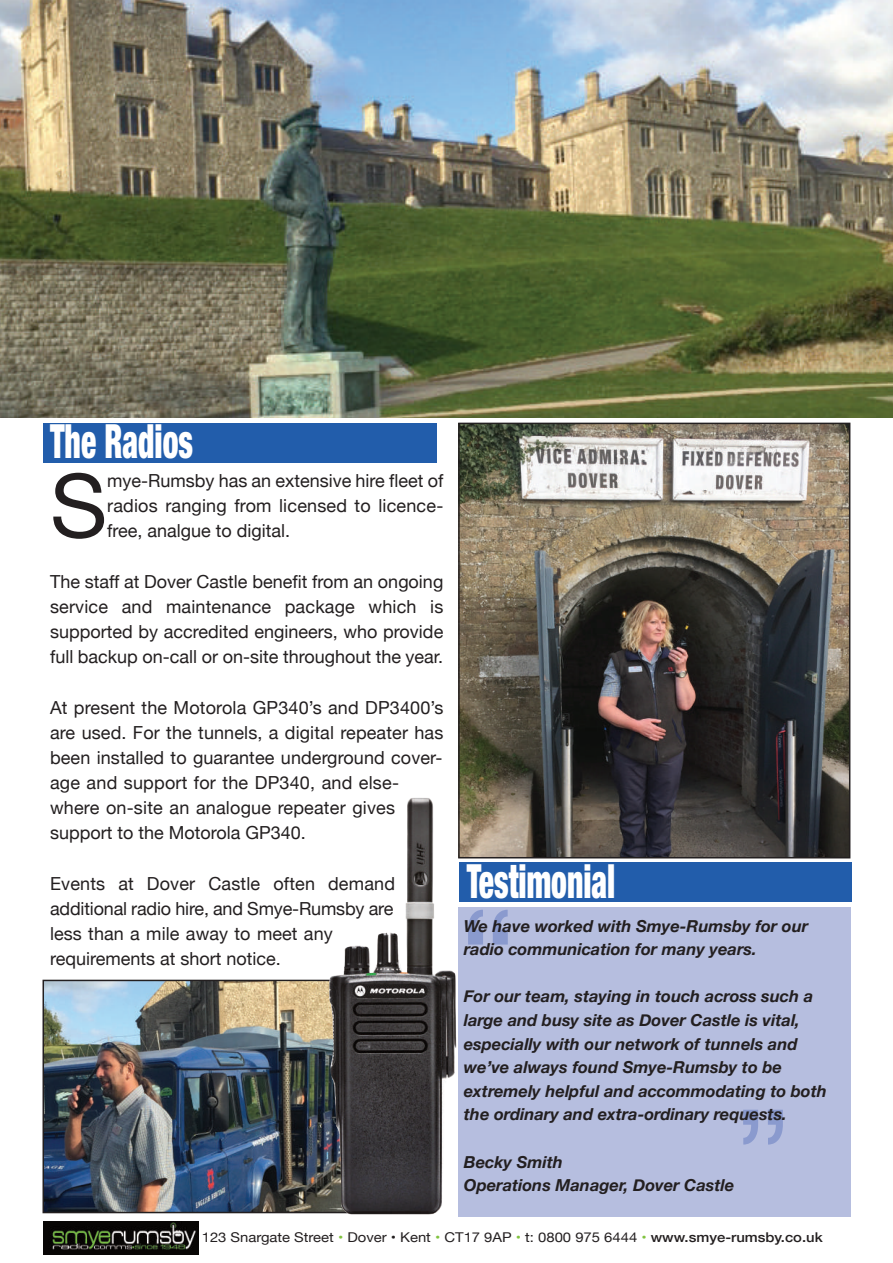
<style>
.page{position:relative;width:893px;height:1263px;background:#fff}
.page>*{position:absolute;margin:0;border:0;box-sizing:border-box;transform-origin:0 0}
.t1{font:135px "Helvetica Neue";color:#8a9ace}
.t2{font:88.5px "Helvetica Neue";color:#231f20}
.t3{font:900 condensed 47.25px "Helvetica Neue";color:#fff;scale:.67 1}
.t4{font:18px/25.2px "Helvetica Neue";letter-spacing:.005em;color:#231f20;text-align:justify}
.t5{font:italic 700 16.5px/23.5px "Helvetica Neue";color:#231f20}
.t6{font:13.5px "Helvetica Neue";color:#231f20;scale:1.1 1}
.s1{color:#81c340}
.s2{font-weight:500}
</style>
<div class="page">
<img style="left:44px;top:1222px;width:155px;height:33px">
<img style="left:0;top:0;width:893px;height:417px">
<div style="left:459px;top:862px;width:392px;height:40px;background:#225dab"></div>
<div style="left:43px;top:423px;width:393px;height:39px;background:#225dab"></div>
<div style="left:458px;top:907px;width:393px;height:309px;background:#b6bedf"></div>
<img style="left:461px;top:426px;width:386px;height:429px">
<div style="left:458px;top:423px;width:392px;height:435px;border:2px solid #231f20"></div>
<img style="left:46px;top:983px;width:282px;height:227px">
<div style="left:43px;top:980px;width:381px;height:233px;border:2px solid #231f20"></div>
<img style="left:328px;top:798px;width:129px;height:416px">
<h3 class="t3" style="left:50px;top:402px;width:215px">The Radios</h3>
<h2 class="t2" style="left:50px;top:453px;width:59px">S</h2>
<p class="t4" style="left:107px;top:468px;width:338px">mye-Rumsby has an extensive hire fleet of radios ranging from licensed to licence&shy;free, analgue to digital.</p>
<p class="t4" style="left:50px;top:568px;width:395px">The staff at Dover Castle benefit from an ongoing service and maintenance package which is supported by accredited engineers, who provide full backup on-call or on-site throughout the year.</p>
<p class="t4" style="left:50px;top:694px;width:395px;text-align:left">At present the Motorola GP340’s and DP3400’s are used. For the tunnels, a digital repeater has been installed to guarantee underground cover&shy;age and support for the DP340, and else&shy;where on-site an analogue repeater gives support to the Motorola GP340.</p>
<p class="t4" style="left:50px;top:870px;width:347px;text-align:left">Events at Dover Castle often demand additional radio hire, and Smye-Rumsby are less than a mile away to meet any requirements at short notice.</p>
<h3 class="t3" style="left:467px;top:842px;width:223px">Testimonial</h3>
<h1 class="t1" style="left:459px;top:877px;width:59px">“</h1>
<p class="t5" style="left:464px;top:913px;width:346px">We have worked with Smye-Rumsby for our radio communication for many years.</p>
<p class="t5" style="left:464px;top:984px;width:364px">For our team, staying in touch across such a large and busy site as Dover Castle is vital, especially with our network of tunnels and we’ve always found Smye-Rumsby to be extremely helpful and accommodating to both the ordinary and extra-ordinary requests.</p>
<p class="t5" style="left:464px;top:1149px;width:272px">Becky Smith<br>Operations Manager, Dover Castle</p>
<p class="t6" style="left:202px;top:1229px;width:566px">123 Snargate Street <span class="s1">•</span> Dover • Kent <span class="s1">•</span> CT17 9AP <span class="s1">•</span> t: 0800 975 6444 <span class="s1">•</span> <span class="s2">www.smye-rumsby.co.uk</span></p>
<h1 class="t1" style="left:792px;top:1177px;width:59px;rotate:-180deg">“</h1>
</div>
